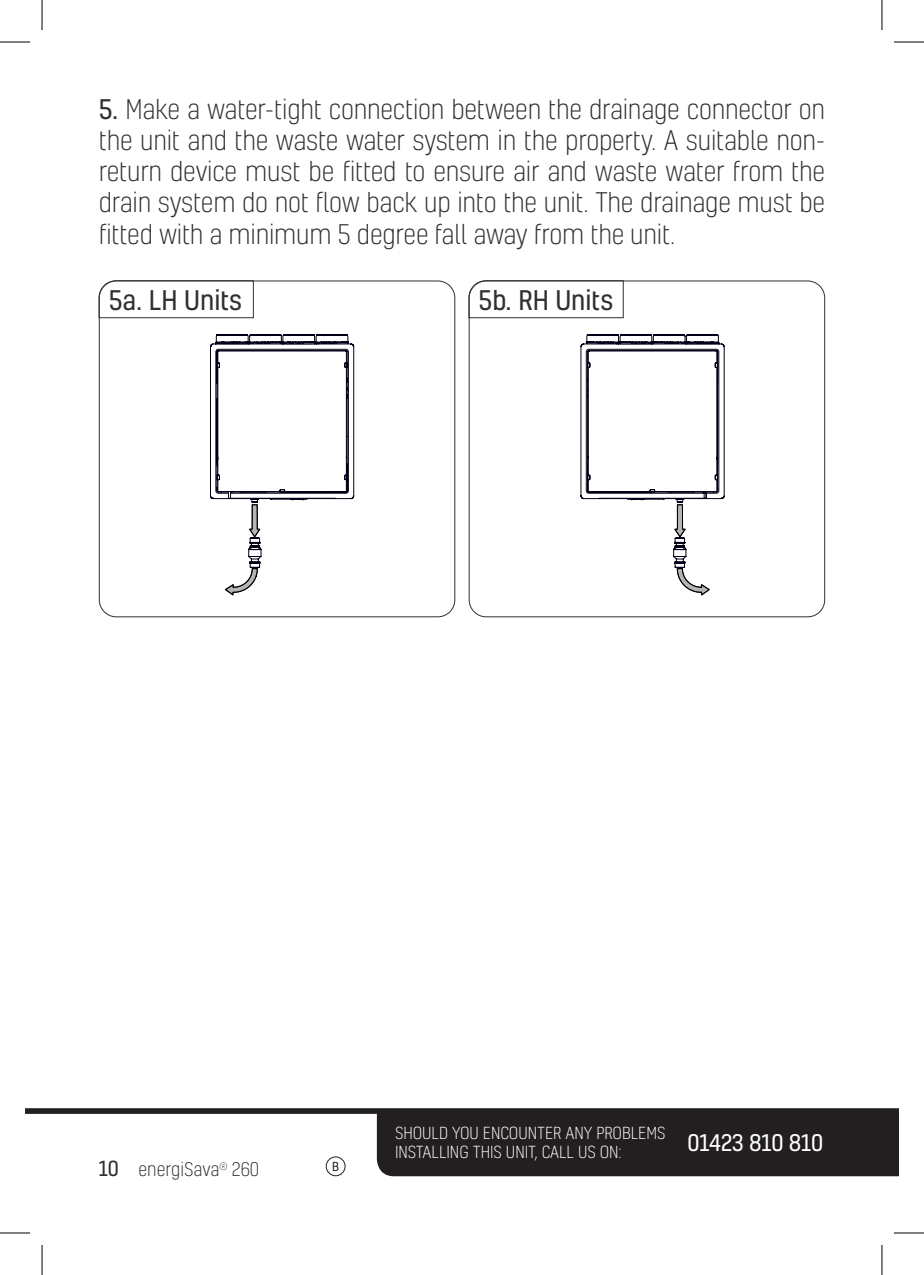
<style>
.page{position:relative;width:924px;height:1275px;background:#fff}
.page>*{position:absolute;margin:0;border:0;box-sizing:border-box;transform-origin:0 0}
.t1{font:300 26px/31.2px "Kelson";letter-spacing:-.01em;color:#312f30;text-align:justify}
.t2{font:26px "Kelson";color:#312f30}
.t3{font:22px "Kelson";color:#fff}
.t4{font:300 18px "Kelson";color:#312f30}
.t5{font:300 16px/19.2px "Kelson";color:#fff}
.t6{font:12px "Kelson";color:#231f20}
.s1{font-weight:400}
.s2{font-weight:400;font-size:20px}
</style>
<div class="page">
<svg style="left:25px;top:1108px;width:873px;height:68px;fill:#231f20"></svg>
<div style="left:325px;top:1156px;width:20px;height:20px;border:1px solid #231f20;border-radius:50%"></div>
<svg style="left:98px;top:280px;width:156px;height:38px"></svg>
<svg style="left:468px;top:280px;width:155px;height:38px"></svg>
<svg style="left:580px;top:334px;width:145px;height:262px"></svg>
<svg style="left:210px;top:334px;width:144px;height:262px"></svg>
<hr style="left:0;top:42px;width:30px;height:1px;background:#000">
<hr style="left:893px;top:42px;width:30px;height:1px;background:#000">
<hr style="left:0;top:1232px;width:30px;height:1px;background:#000">
<hr style="left:893px;top:1232px;width:30px;height:1px;background:#000">
<hr style="left:42px;top:0;width:1px;height:30px;background:#000">
<hr style="left:42px;top:1245px;width:1px;height:30px;background:#000">
<hr style="left:881px;top:0;width:1px;height:30px;background:#000">
<hr style="left:881px;top:1245px;width:1px;height:30px;background:#000">
<p class="t1" style="left:99px;top:93px;width:727px"><span class="s1">5.</span> Make a water-tight connection between the drainage connector on the unit and the waste water system in the property. A suitable non&shy;return device must be fitted to ensure air and waste water from the drain system do not flow back up into the unit. The drainage must be fitted with a minimum 5 degree fall away from the unit.</p>
<p class="t2" style="left:109px;top:282px;width:135px">5a. LH Units</p>
<p class="t2" style="left:478px;top:282px;width:136px">5b. RH Units</p>
<p class="t4" style="left:99px;top:1158px;width:162px"><span class="s2">10</span> energiSava<sup>®</sup> 260</p>
<p class="t6" style="left:332px;top:1158px;width:8px">B</p>
<p class="t5" style="left:395px;top:1123px;width:272px">SHOULD YOU ENCOUNTER ANY PROBLEMS<br>INSTALLING THIS UNIT, CALL US ON:</p>
<p class="t3" style="left:687px;top:1128px;width:137px">01423 810 810</p>
</div>
